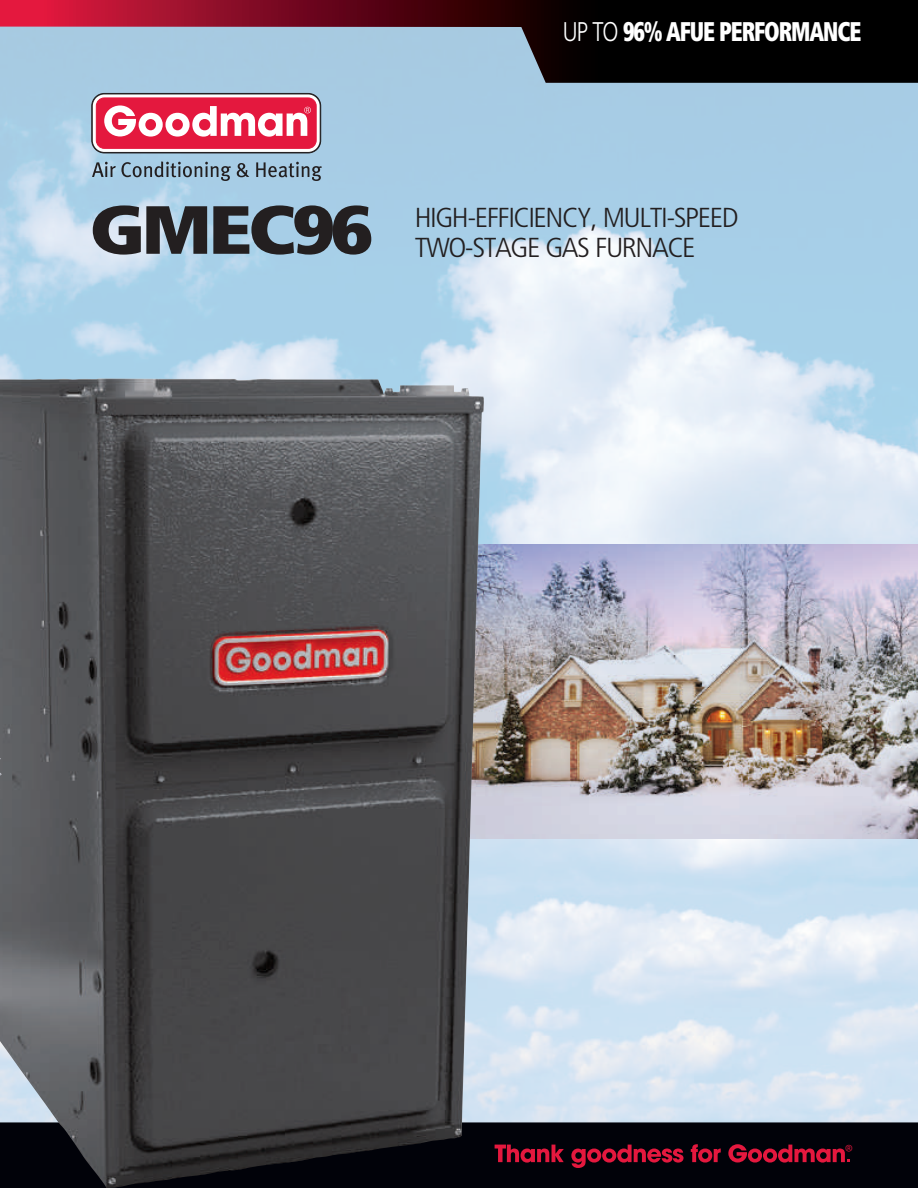
<style>
.page{position:relative;width:918px;height:1188px;background:#fff}
.page>*{position:absolute;margin:0;border:0;box-sizing:border-box;transform-origin:0 0}
.t1{font:900 condensed 68.1px "Frutiger";letter-spacing:-.05em;color:#231f20;scale:1.2 1}
.t2{font:300 condensed 27.45px "Frutiger";letter-spacing:-.05em;color:#231f20;scale:1.1 1}
.t3{font:900 condensed 27px "Frutiger";letter-spacing:-.05em;color:#fff;scale:.82 1}
.t4{font:15px "Myriad";color:#e4183e}
.s1{font-weight:300;font-stretch:normal}
</style>
<div class="page">
<img style="left:0;top:83px;width:918px;height:1039px">
<svg style="left:0;top:0;width:918px;height:83px;background:#5a515f"></svg>
<div style="left:485px;top:1122px;width:433px;height:66px;background:#010209"></div>
<svg style="left:0;top:0;width:1px;height:27px"></svg>
<svg style="left:91px;top:93px;width:230px;height:60px"></svg>
<svg style="left:92px;top:161px;width:139px;height:20px;background:#89a5b8"></svg>
<svg style="left:237px;top:163px;width:12px;height:14px"></svg>
<svg style="left:256px;top:162px;width:65px;height:19px"></svg>
<svg style="left:495px;top:1145px;width:69px;height:18px"></svg>
<svg style="left:571px;top:1145px;width:113px;height:23px;background:#5a0a1d"></svg>
<svg style="left:691px;top:1144px;width:30px;height:19px"></svg>
<svg style="left:728px;top:1144px;width:122px;height:19px;background:#680b21"></svg>
<img style="left:485px;top:544px;width:433px;height:294px">
<img style="left:0;top:378px;width:485px;height:810px">
<svg style="left:0;top:727px;width:2px;height:93px"></svg>
<p class="t3" style="left:563px;top:15px;width:366px"><span class="s1">UP TO</span> 96% AFUE PERFORMANCE</p>
<h1 class="t1" style="left:89px;top:188px;width:238px">GMEC96</h1>
<p class="t2" style="left:415px;top:202px;width:296px">HIGH-EFFICIENCY, MULTI-SPEED</p>
<p class="t2" style="left:415px;top:231px;width:257px">TWO-STAGE GAS FURNACE</p>
<p class="t4" style="left:845px;top:1143px;width:9px">®</p>
</div>
